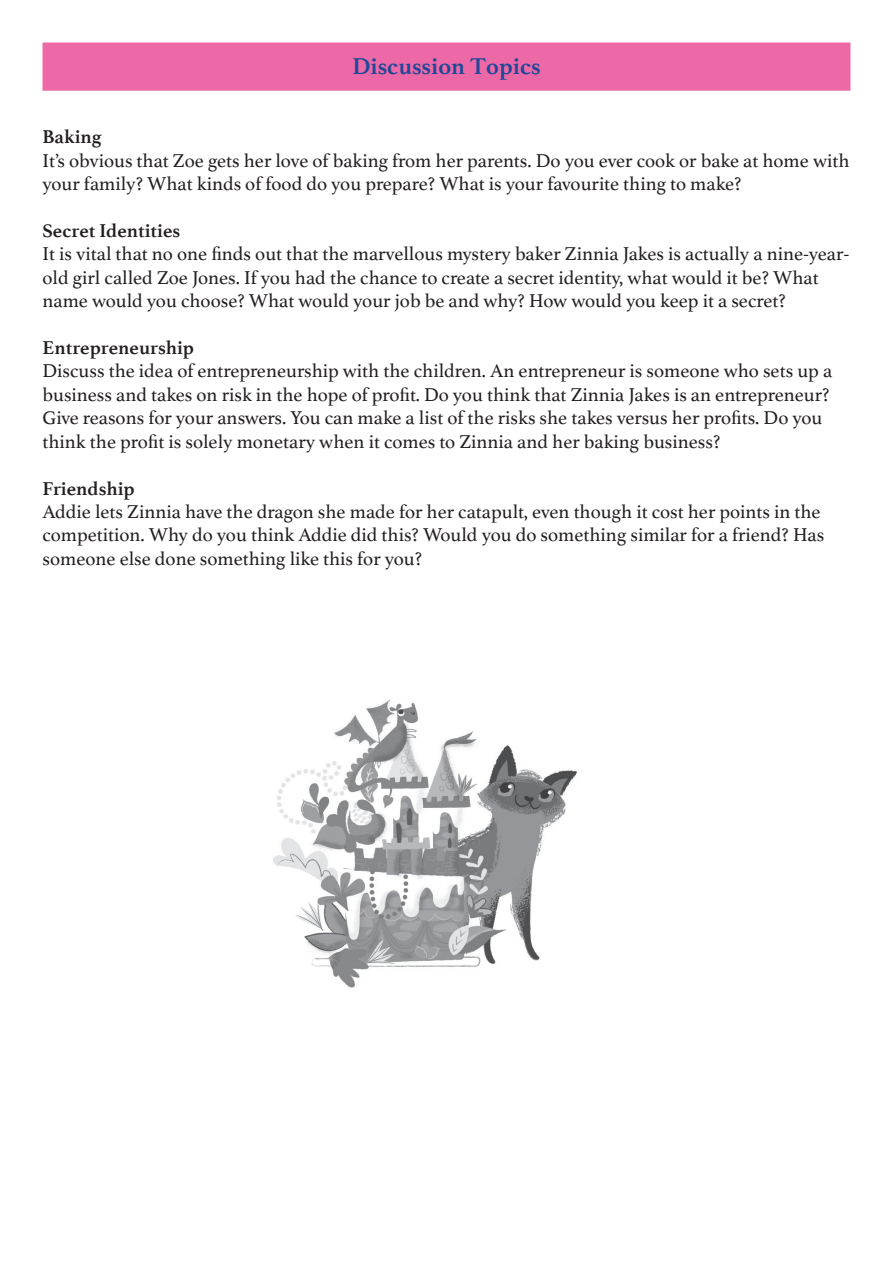
<style>
.page{position:relative;width:893px;height:1263px;background:#fff}
.page>*{position:absolute;margin:0;border:0;box-sizing:border-box;transform-origin:0 0}
.t1{font:700 24px "Athelas";color:#1d4897}
.t2{font:19.5px/23.4px "Athelas";color:#231f20}
.t3{font:700 19.5px "Athelas";color:#231f20}
</style>
<div class="page">
<div style="left:43px;top:43px;width:807px;height:48px;background:#ed68a7;border:2px solid #ed68a7"></div>
<img style="left:273px;top:699px;width:304px;height:289px">
<p class="t1" style="left:352px;top:47px;width:190px">Discussion Topics</p>
<p class="t3" style="left:43px;top:121px;width:61px">Baking</p>
<p class="t2" style="left:43px;top:148px;width:808px">It’s obvious that Zoe gets her love of baking from her parents. Do you ever cook or bake at home with your family? What kinds of food do you prepare? What is your favourite thing to make?</p>
<p class="t3" style="left:43px;top:215px;width:139px">Secret Identities</p>
<p class="t2" style="left:43px;top:242px;width:808px">It is vital that no one finds out that the marvellous mystery baker Zinnia Jakes is actually a nine-year&shy;old girl called Zoe Jones. If you had the chance to create a secret identity, what would it be? What name would you choose? What would your job be and why? How would you keep it a secret?</p>
<p class="t3" style="left:43px;top:332px;width:153px">Entrepreneurship</p>
<p class="t2" style="left:43px;top:359px;width:791px">Discuss the idea of entrepreneurship with the children. An entrepreneur is someone who sets up a business and takes on risk in the hope of profit. Do you think that Zinnia Jakes is an entrepreneur?<br>Give reasons for your answers. You can make a list of the risks she takes versus her profits. Do you think the profit is solely monetary when it comes to Zinnia and her baking business?</p>
<p class="t3" style="left:43px;top:472px;width:94px">Friendship</p>
<p class="t2" style="left:43px;top:499px;width:783px">Addie lets Zinnia have the dragon she made for her catapult, even though it cost her points in the competition. Why do you think Addie did this? Would you do something similar for a friend? Has someone else done something like this for you?</p>
</div>
